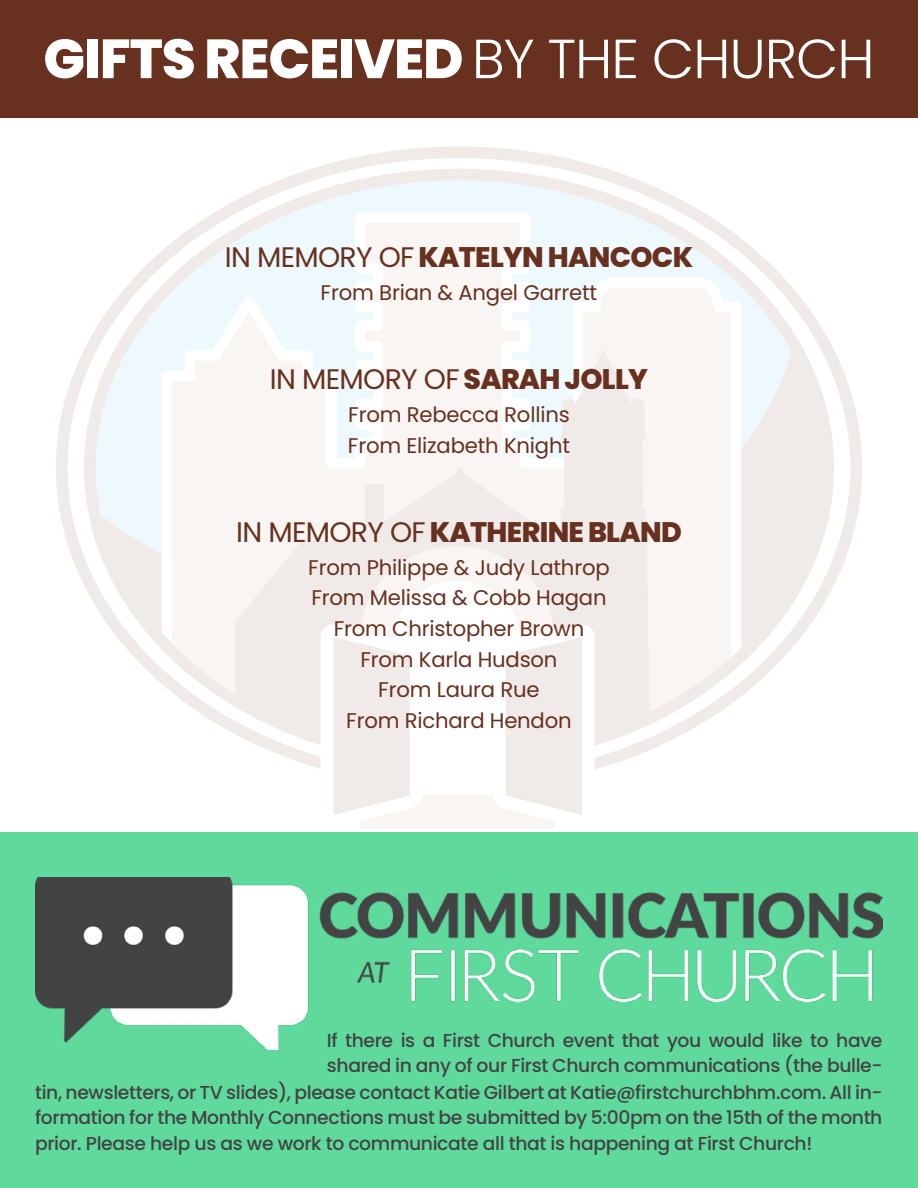
<style>
.page{position:relative;width:918px;height:1188px;background:#fff}
.page>*{position:absolute;margin:0;border:0;box-sizing:border-box;transform-origin:0 0}
.t1{font:800 55.05px "Poppins";letter-spacing:-.02em;color:#fff}
.t2{font:800 28.2px "Poppins";letter-spacing:-.025em;color:#68301e}
.t3{font:28.2px "Poppins";letter-spacing:-.025em;color:#68301e}
.t4{font:21.15px/30.6px "Poppins";letter-spacing:-.01em;color:#68301e}
.t5{font:500 18.75px "Poppins";letter-spacing:-.02em;color:#434343}
.s1{font-weight:300}
.s2{font-weight:400}
.s3{font-weight:800}
</style>
<div class="page">
<svg style="left:56px;top:146px;width:806px;height:438px"></svg>
<svg style="left:84px;top:169px;width:750px;height:581px"></svg>
<svg style="left:236px;top:350px;width:257px;height:191px;fill:#f8f5f3"></svg>
<svg style="left:356px;top:472px;width:137px;height:75px;fill:#f0eae9"></svg>
<svg style="left:365px;top:484px;width:19px;height:51px"></svg>
<svg style="left:457px;top:468px;width:5px;height:7px"></svg>
<svg style="left:423px;top:547px;width:70px;height:281px"></svg>
<svg style="left:236px;top:541px;width:187px;height:287px"></svg>
<svg style="left:493px;top:350px;width:156px;height:478px"></svg>
<div style="left:0;top:0;width:918px;height:118px;background:#68301e"></div>
<div style="left:0;top:832px;width:918px;height:356px;background:#5fda9c"></div>
<img style="left:35px;top:877px;width:847px;height:173px">
<h1 class="t1" style="left:43px;top:27px;width:833px">GIFTS RECEIVED <span class="s1">BY THE CHURCH</span></h1>
<h2 class="t2" style="left:225px;top:241px;width:470px"><span class="s2">IN MEMORY OF</span> KATELYN HANCOCK</h2>
<p class="t4" style="left:321px;top:277px;width:278px">From Brian &amp; Angel Garrett</p>
<h2 class="t3" style="left:270px;top:363px;width:380px">IN MEMORY OF <span class="s3">SARAH JOLLY</span></h2>
<p class="t4" style="left:348px;top:399px;width:224px">From Rebecca Rollins<br>From Elizabeth Knight</p>
<h2 class="t2" style="left:236px;top:516px;width:447px"><span class="s2">IN MEMORY OF</span> KATHERINE BLAND</h2>
<p class="t4" style="left:308px;top:552px;width:303px;text-align:center">From Philippe &amp; Judy Lathrop<br>From Melissa &amp; Cobb Hagan<br>From Christopher Brown<br>From Karla Hudson<br>From Laura Rue<br>From Richard Hendon</p>
<p class="t5" style="left:327px;top:1029px;width:557px">If there is a First Church event that you would like to have</p>
<p class="t5" style="left:327px;top:1055px;width:557px">shared in any of our First Church communications (the bulle-</p>
<p class="t5" style="left:35px;top:1081px;width:849px">tin, newsletters, or TV slides), please contact Katie Gilbert at Katie@firstchurchbhm.com. All in-</p>
<p class="t5" style="left:35px;top:1107px;width:849px">formation for the Monthly Connections must be submitted by 5:00pm on the 15th of the month</p>
<p class="t5" style="left:35px;top:1132px;width:779px">prior. Please help us as we work to communicate all that is happening at First Church!</p>
</div>
